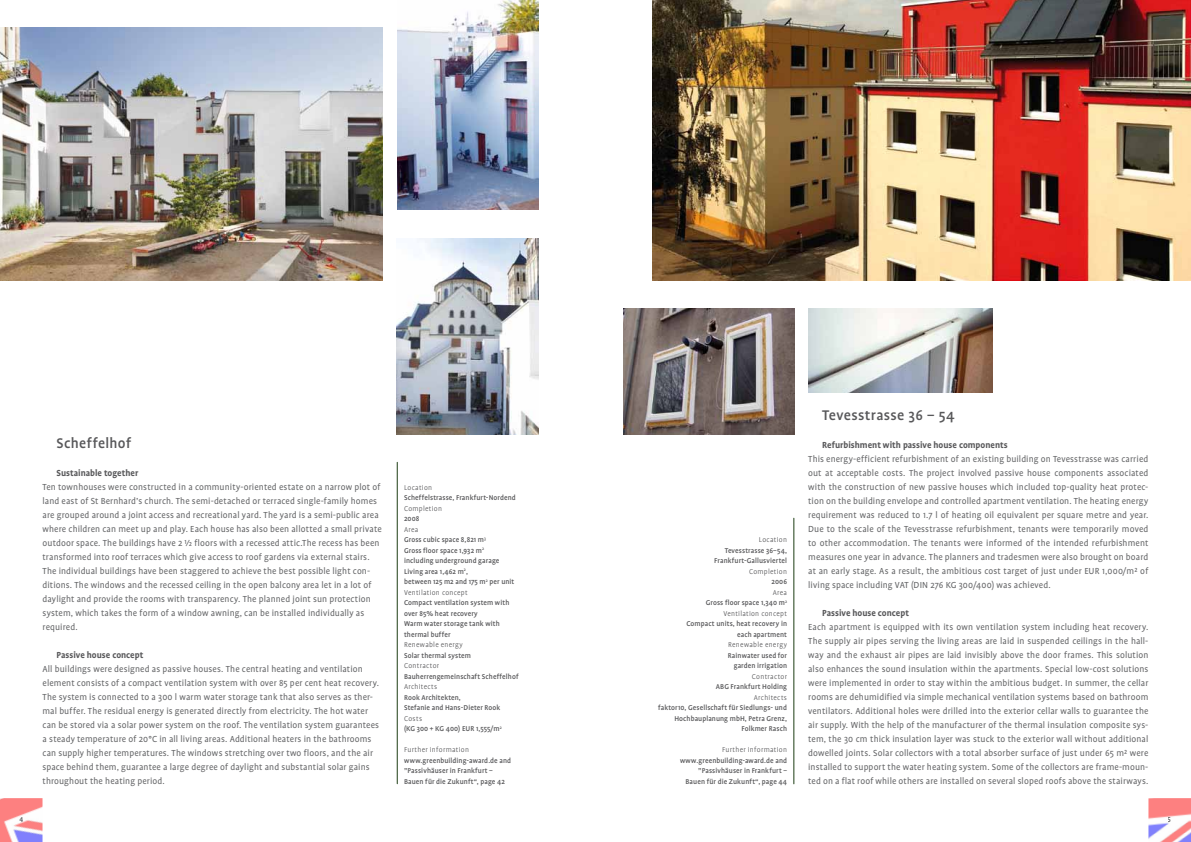
<style>
.page{position:relative;width:1191px;height:842px;background:#fff}
.page>*{position:absolute;margin:0;border:0;box-sizing:border-box;transform-origin:0 0}
.t1{font:500 16px "Profile";letter-spacing:.02em;color:#58585a}
.t2{font:10px/14px "Profile";letter-spacing:.01em;color:#646567;text-align:justify}
.t3{font:700 10px "Profile";color:#58585a}
.t4{font:500 8px/10.5px "Profile";letter-spacing:.01em;color:#58585a;text-align:right}
.t5{font:300 8px/10.5px "Profile";letter-spacing:.035em;color:#58585a;text-align:right}
.t6{font:500 8px "Profile NO";color:#58585a}
.s1{font-weight:300}
.s2{font-weight:500}
</style>
<div class="page">
<hr style="left:793px;top:518px;width:1px;height:266px;background:#1c3d13">
<hr style="left:397px;top:462px;width:1px;height:322px;background:#1c3d13">
<img style="left:1148px;top:798px;width:43px;height:44px">
<img style="left:0;top:798px;width:43px;height:44px">
<img style="left:652px;top:0;width:539px;height:280px">
<img style="left:624px;top:308px;width:170px;height:126px">
<img style="left:808px;top:308px;width:184px;height:84px">
<img style="left:0;top:28px;width:383px;height:252px">
<img style="left:397px;top:238px;width:142px;height:196px">
<img style="left:397px;top:0;width:141px;height:209px">
<h1 class="t1" style="left:57px;top:435px;width:76px">Scheffelhof</h1>
<p class="t3" style="left:57px;top:468px;width:83px">Sustainable together</p>
<p class="t2" style="left:43px;top:480px;width:341px;text-align:left">Ten townhouses were constructed in a community-oriented estate on a narrow plot of land east of St Bernhard’s church. The semi-detached or terraced single-family homes are grouped around a joint access and recreational yard. The yard is a semi-public area where children can meet up and play. Each house has also been allotted a small private outdoor space. The buildings have 2 ½ floors with a recessed attic.The recess has been transformed into roof terraces which give access to roof gardens via external stairs.<br>The individual buildings have been staggered to achieve the best possible light con&shy;ditions. The windows and the recessed ceiling in the open balcony area let in a lot of daylight and provide the rooms with transparency. The planned joint sun protection system, which takes the form of a window awning, can be installed individually as required.</p>
<p class="t3" style="left:57px;top:650px;width:88px">Passive house concept</p>
<p class="t2" style="left:43px;top:662px;width:338px;text-align:left">All buildings were designed as passive houses. The central heating and ventilation element consists of a compact ventilation system with over 85 per cent heat recovery.<br>The system is connected to a 300 l warm water storage tank that also serves as ther&shy;mal buffer. The residual energy is generated directly from electricity. The hot water can be stored via a solar power system on the roof. The ventilation system guarantees a steady temperature of 20°C in all living areas. Additional heaters in the bathrooms can supply higher temperatures. The windows stretching over two floors, and the air space behind them, guarantee a large degree of daylight and substantial solar gains throughout the heating period.</p>
<p class="t5" style="left:404px;top:482px;width:30px">Location</p>
<p class="t4" style="left:404px;top:492px;width:113px">Scheffelstrasse, Frankfurt-Nordend</p>
<p class="t5" style="left:404px;top:503px;width:40px">Completion</p>
<p class="t4" style="left:404px;top:513px;width:17px">2008</p>
<p class="t4" style="left:404px;top:524px;width:112px;text-align:left"><span class="s1">Area<br></span>Gross cubic space 8,821 m<sup>3<br></sup>Gross floor space 1,932 m<sup>2 </sup>including underground garage<br>Living area 1,462 m<sup>2</sup>,<br>between 125 m2 and 175 m<sup>2</sup> per unit<br><span class="s1">Ventilation concept</span></p>
<p class="t4" style="left:404px;top:597px;width:107px;text-align:left">Compact ventilation system with over 85% heat recovery<br>Warm water storage tank with thermal buffer</p>
<p class="t5" style="left:404px;top:640px;width:60px">Renewable energy</p>
<p class="t4" style="left:404px;top:650px;width:68px">Solar thermal system</p>
<p class="t5" style="left:404px;top:660px;width:37px">Contractor</p>
<p class="t4" style="left:404px;top:671px;width:116px">Bauherrengemeinschaft Scheffelhof</p>
<p class="t5" style="left:404px;top:681px;width:35px">Architects</p>
<p class="t4" style="left:404px;top:692px;width:98px;text-align:left">Rook Architekten,<br>Stefanie and Hans-Dieter Rook</p>
<p class="t4" style="left:404px;top:713px;width:99px;text-align:left"><span class="s1">Costs<br></span>(KG 300 + KG 400) EUR 1,555/m<sup>2</sup></p>
<p class="t5" style="left:404px;top:745px;width:66px">Further information</p>
<p class="t4" style="left:404px;top:755px;width:109px;text-align:left">www.greenbuilding-award.de and ”Passivhäuser in Frankfurt –<br>Bauen für die Zukunft“, page 42</p>
<p class="t5" style="left:759px;top:535px;width:30px">Location</p>
<p class="t4" style="left:714px;top:545px;width:74px">Tevesstrasse 36–54,<br>Frankfurt-Gallusviertel</p>
<p class="t5" style="left:749px;top:566px;width:40px">Completion</p>
<p class="t4" style="left:771px;top:576px;width:17px">2006</p>
<p class="t5" style="left:706px;top:587px;width:83px">Area<br><span class="s2">Gross floor space 1,340 m</span><sup>2<br></sup>Ventilation concept</p>
<p class="t4" style="left:686px;top:618px;width:102px">Compact units, heat recovery in each apartment</p>
<p class="t5" style="left:728px;top:640px;width:60px">Renewable energy</p>
<p class="t4" style="left:728px;top:650px;width:61px">Rainwater used for garden irrigation</p>
<p class="t5" style="left:752px;top:671px;width:37px">Contractor</p>
<p class="t4" style="left:716px;top:681px;width:73px">ABG Frankfurt Holding</p>
<p class="t5" style="left:754px;top:692px;width:35px">Architects</p>
<p class="t4" style="left:658px;top:702px;width:130px">faktor10, Gesellschaft für Siedlungs- und<br>Hochbauplanung mbH, Petra Grenz,<br>Folkmer Rasch</p>
<p class="t5" style="left:722px;top:744px;width:66px">Further information</p>
<p class="t4" style="left:680px;top:755px;width:109px">www.greenbuilding-award.de and ”Passivhäuser in Frankfurt –<br>Bauen für die Zukunft“, page 44</p>
<h1 class="t1" style="left:822px;top:406px;width:134px">Tevesstrasse 36 – 54</h1>
<p class="t3" style="left:822px;top:439px;width:187px">Refurbishment with passive house components</p>
<p class="t2" style="left:808px;top:452px;width:342px">This energy-efficient refurbishment of an existing building on Tevesstrasse was carried out at acceptable costs. The project involved passive house components associated with the construction of new passive houses which included top-quality heat protec&shy;tion on the building envelope and controlled apartment ventilation. The heating energy requirement was reduced to 1.7 l of heating oil equivalent per square metre and year.<br>Due to the scale of the Tevesstrasse refurbishment, tenants were temporarily moved to other accommodation. The tenants were informed of the intended refurbishment measures one year in advance. The planners and tradesmen were also brought on board at an early stage. As a result, the ambitious cost target of just under EUR 1,000/m² of living space including VAT (DIN 276 KG 300/400) was achieved.</p>
<p class="t3" style="left:822px;top:607px;width:88px">Passive house concept</p>
<p class="t2" style="left:808px;top:620px;width:342px">Each apartment is equipped with its own ventilation system including heat recovery.<br>The supply air pipes serving the living areas are laid in suspended ceilings in the hall&shy;way and the exhaust air pipes are laid invisibly above the door frames. This solution also enhances the sound insulation within the apartments. Special low-cost solutions were implemented in order to stay within the ambitious budget. In summer, the cellar rooms are dehumidified via simple mechanical ventilation systems based on bathroom ventilators. Additional holes were drilled into the exterior cellar walls to guarantee the air supply. With the help of the manufacturer of the thermal insulation composite sys&shy;tem, the 30 cm thick insulation layer was stuck to the exterior wall without additional dowelled joints. Solar collectors with a total absorber surface of just under 65 m² were installed to support the water heating system. Some of the collectors are frame-moun&shy;ted on a flat roof while others are installed on several sloped roofs above the stairways.</p>
<p class="t6" style="left:19px;top:816px;width:5px">4</p>
<p class="t6" style="left:1167px;top:816px;width:5px">5</p>
</div>
